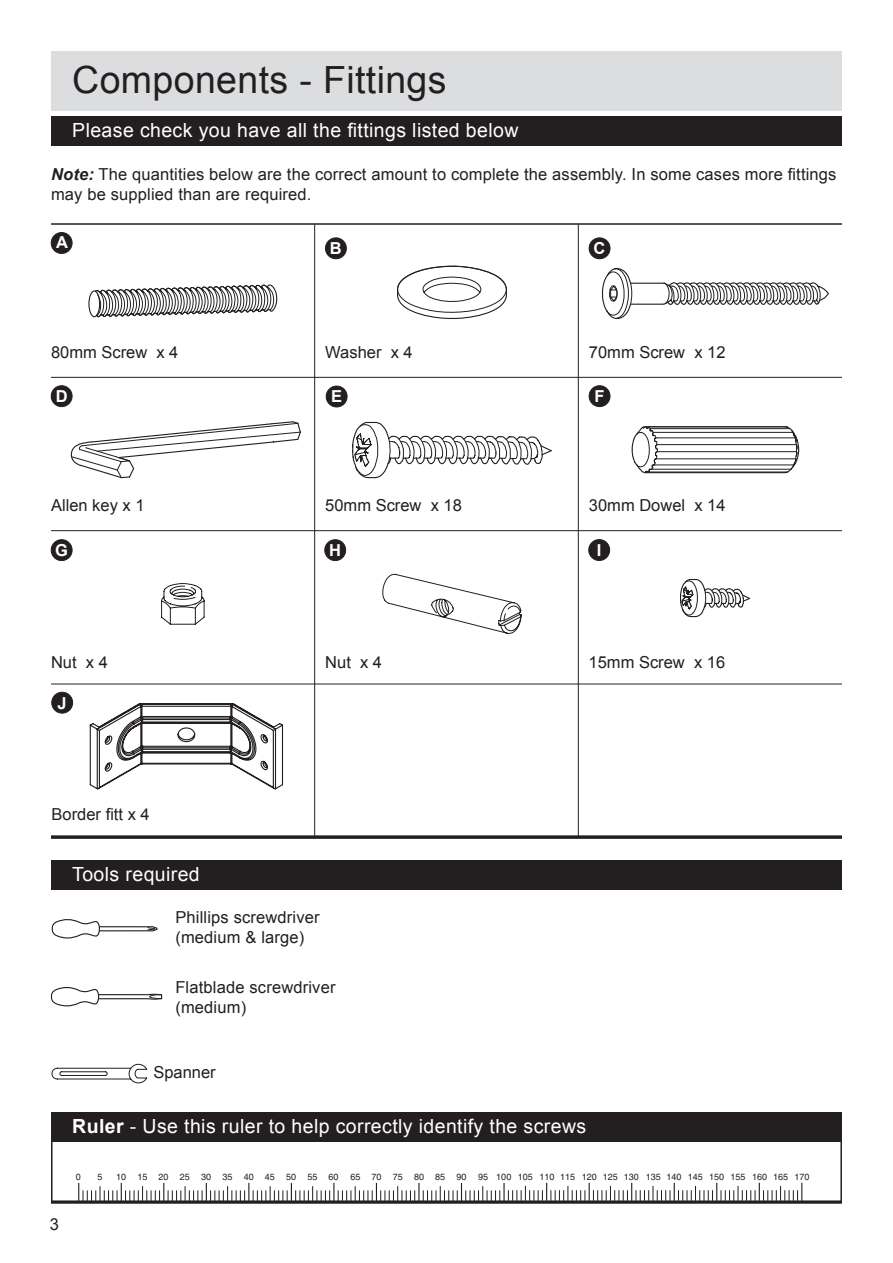
<style>
.page{position:relative;width:893px;height:1263px;background:#fff}
.page>*{position:absolute;margin:0;border:0;box-sizing:border-box;transform-origin:0 0}
.t1{font:37.5px "Arial";letter-spacing:.01em;color:#231f20}
.t2{font:19.5px "Arial";letter-spacing:.02em;color:#fff}
.t3{font:16.5px/19.8px "Arial";letter-spacing:.01em;color:#231f20}
.t4{font:700 16.5px "Arial";color:#fff}
.t5{font:9px "Helvetica";color:#231f20}
.s1{font-weight:700;font-style:italic}
.s2{font-weight:700}
</style>
<div class="page">
<svg style="left:88px;top:284px;width:190px;height:34px"></svg>
<svg style="left:397px;top:266px;width:110px;height:53px"></svg>
<svg style="left:602px;top:268px;width:227px;height:51px"></svg>
<svg style="left:71px;top:421px;width:230px;height:58px"></svg>
<svg style="left:352px;top:421px;width:200px;height:58px"></svg>
<svg style="left:631px;top:426px;width:168px;height:48px"></svg>
<svg style="left:161px;top:583px;width:44px;height:42px"></svg>
<svg style="left:382px;top:574px;width:140px;height:60px"></svg>
<svg style="left:680px;top:578px;width:71px;height:40px"></svg>
<svg style="left:89px;top:703px;width:195px;height:87px"></svg>
<div style="left:51px;top:116px;width:791px;height:30px;background:#231f20"></div>
<hr style="left:51px;top:377px;width:791px;height:1px;background:#231f20">
<hr style="left:51px;top:835px;width:791px;height:1px;background:#231f20">
<hr style="left:51px;top:684px;width:791px;height:1px;background:#231f20">
<hr style="left:51px;top:530px;width:791px;height:1px;background:#231f20">
<hr style="left:51px;top:836px;width:791px;height:3px;background:#231f20">
<hr style="left:314px;top:224px;width:1px;height:614px;background:#231f20">
<hr style="left:578px;top:224px;width:1px;height:614px;background:#231f20">
<div style="left:51px;top:1112px;width:791px;height:30px;background:#231f20"></div>
<hr style="left:51px;top:1200px;width:791px;height:3px;background:#231f20">
<div style="left:51px;top:860px;width:791px;height:30px;background:#231f20"></div>
<div style="left:51px;top:233px;width:21px;height:20px;background:#231f20;border-radius:50%"></div>
<div style="left:51px;top:232px;width:21px;height:22px;border:1px solid #231f20;border-radius:50%"></div>
<div style="left:326px;top:386px;width:21px;height:21px;background:#231f20;border-radius:50%"></div>
<div style="left:326px;top:386px;width:21px;height:21px;border:1px solid #231f20;border-radius:50%"></div>
<div style="left:325px;top:238px;width:21px;height:21px;background:#231f20;border-radius:50%"></div>
<div style="left:325px;top:238px;width:22px;height:21px;border:1px solid #231f20;border-radius:50%"></div>
<div style="left:325px;top:540px;width:21px;height:21px;background:#231f20;border-radius:50%"></div>
<div style="left:325px;top:539px;width:21px;height:22px;border:1px solid #231f20;border-radius:50%"></div>
<div style="left:589px;top:238px;width:21px;height:21px;background:#231f20;border-radius:50%"></div>
<div style="left:589px;top:238px;width:21px;height:21px;border:1px solid #231f20;border-radius:50%"></div>
<hr style="left:51px;top:223px;width:791px;height:2px;background:#231f20">
<svg style="left:78px;top:1183px;width:724px;height:18px"></svg>
<div style="left:589px;top:386px;width:21px;height:21px;background:#231f20;border-radius:50%"></div>
<div style="left:589px;top:385px;width:21px;height:22px;border:1px solid #231f20;border-radius:50%"></div>
<div style="left:51px;top:386px;width:21px;height:21px;background:#231f20;border-radius:50%"></div>
<div style="left:51px;top:385px;width:21px;height:22px;border:1px solid #231f20;border-radius:50%"></div>
<div style="left:51px;top:540px;width:21px;height:21px;background:#231f20;border-radius:50%"></div>
<div style="left:51px;top:539px;width:21px;height:22px;border:1px solid #231f20;border-radius:50%"></div>
<div style="left:589px;top:540px;width:21px;height:20px;background:#231f20;border-radius:50%"></div>
<div style="left:589px;top:539px;width:21px;height:22px;border:1px solid #231f20;border-radius:50%"></div>
<div style="left:52px;top:692px;width:21px;height:21px;background:#231f20;border-radius:50%"></div>
<div style="left:52px;top:692px;width:21px;height:21px;border:1px solid #231f20;border-radius:50%"></div>
<div style="left:51px;top:51px;width:791px;height:60px;background:#dcdddf"></div>
<svg style="left:51px;top:919px;width:107px;height:20px"></svg>
<svg style="left:50px;top:987px;width:113px;height:20px"></svg>
<svg style="left:51px;top:1064px;width:97px;height:20px"></svg>
<p class="t1" style="left:72px;top:55px;width:376px">Components - Fittings</p>
<p class="t2" style="left:72px;top:117px;width:448px">Please check you have all the fittings listed below</p>
<p class="t3" style="left:51px;top:164px;width:787px;line-height:20.4px"><span class="s1">Note:</span> The quantities below are the correct amount to complete the assembly. In some cases more fittings may be supplied than are required.</p>
<p class="t4" style="left:56px;top:233px;width:13px">A</p>
<p class="t4" style="left:330px;top:239px;width:13px">B</p>
<p class="t4" style="left:594px;top:239px;width:13px">C</p>
<p class="t3" style="left:51px;top:343px;width:129px">80mm Screw x 4</p>
<p class="t3" style="left:325px;top:343px;width:89px">Washer x 4</p>
<p class="t3" style="left:589px;top:343px;width:138px">70mm Screw x 12</p>
<p class="t4" style="left:56px;top:387px;width:13px">D</p>
<p class="t4" style="left:331px;top:387px;width:13px">E</p>
<p class="t4" style="left:594px;top:387px;width:12px">F</p>
<p class="t3" style="left:51px;top:495px;width:95px">Allen key x 1</p>
<p class="t3" style="left:325px;top:496px;width:138px">50mm Screw x 18</p>
<p class="t3" style="left:589px;top:495px;width:138px">30mm Dowel x 14</p>
<p class="t4" style="left:55px;top:541px;width:14px">G</p>
<p class="t4" style="left:329px;top:541px;width:13px">H</p>
<p class="t4" style="left:597px;top:541px;width:6px">I</p>
<p class="t3" style="left:51px;top:652px;width:58px">Nut x 4</p>
<p class="t3" style="left:325px;top:652px;width:58px">Nut x 4</p>
<p class="t3" style="left:589px;top:652px;width:138px">15mm Screw x 16</p>
<p class="t4" style="left:58px;top:694px;width:11px">J</p>
<p class="t3" style="left:52px;top:805px;width:100px">Border fitt x 4</p>
<p class="t2" style="left:72px;top:862px;width:129px">Tools required</p>
<p class="t3" style="left:175px;top:907px;width:146px">Phillips screwdriver (medium &amp; large)</p>
<p class="t3" style="left:175px;top:978px;width:162px">Flatblade screwdriver (medium)</p>
<p class="t3" style="left:153px;top:1063px;width:64px">Spanner</p>
<p class="t2" style="left:72px;top:1113px;width:515px"><span class="s2">Ruler</span> - Use this ruler to help correctly identify the screws</p>
<p class="t3" style="left:50px;top:1215px;width:11px">3</p>
<p class="t5" style="left:76px;top:1172px;width:7px">0</p>
<p class="t5" style="left:97px;top:1172px;width:7px">5</p>
<p class="t5" style="left:116px;top:1172px;width:12px">10</p>
<p class="t5" style="left:137px;top:1172px;width:12px">15</p>
<p class="t5" style="left:159px;top:1172px;width:12px">20</p>
<p class="t5" style="left:180px;top:1172px;width:12px">25</p>
<p class="t5" style="left:201px;top:1172px;width:12px">30</p>
<p class="t5" style="left:222px;top:1172px;width:12px">35</p>
<p class="t5" style="left:244px;top:1172px;width:12px">40</p>
<p class="t5" style="left:265px;top:1172px;width:12px">45</p>
<p class="t5" style="left:286px;top:1172px;width:54px">50 55 60</p>
<p class="t5" style="left:350px;top:1172px;width:12px">65</p>
<p class="t5" style="left:372px;top:1172px;width:12px">70</p>
<p class="t5" style="left:393px;top:1172px;width:12px">75</p>
<p class="t5" style="left:414px;top:1172px;width:33px">80 85</p>
<p class="t5" style="left:457px;top:1172px;width:12px">90</p>
<p class="t5" style="left:478px;top:1172px;width:333px">95 100 105 110 115 120 125 130 135 140 145 150 155 160 165 170</p>
</div>
